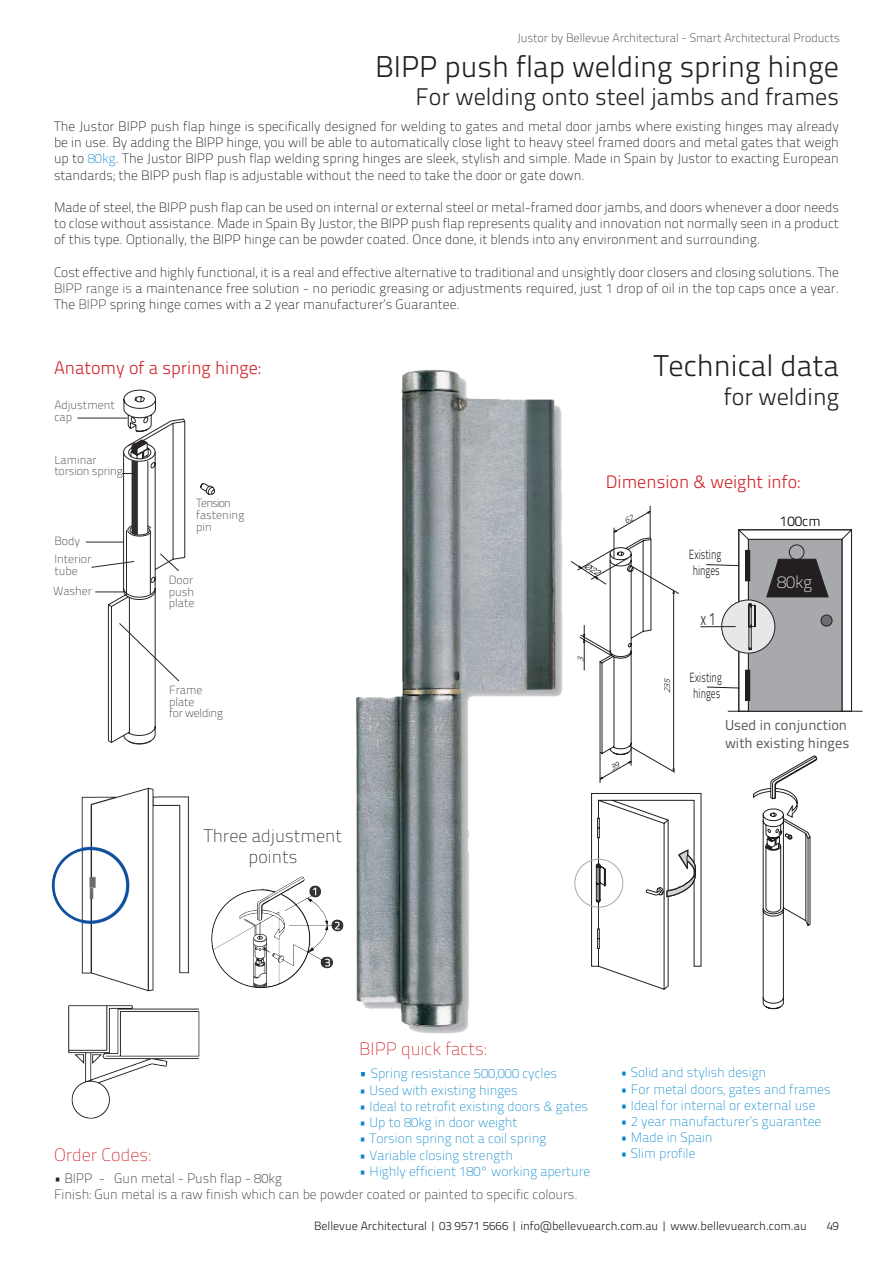
<style>
.page{position:relative;width:893px;height:1263px;background:#fff}
.page>*{position:absolute;margin:0;border:0;box-sizing:border-box;transform-origin:0 0}
.t1{font:30px "Titillium Text 25 L 250 wt";color:#231f20}
.t2{font:24px "Titillium Text 25 L 250 wt";color:#231f20}
.t3{font:18px "Titillium Text 25 L 250 wt";color:#d1232a}
.t4{font:18px "Titillium Text 25 L 1 wt";color:#d1232a}
.t5{font:18px/21.6px "Titillium Text 25 L 1 wt";color:#231f20;text-align:center}
.t6{font:17.85px "Titillium Text 25 L 250 wt";color:#231f20;scale:.71 1}
.t7{font:17.1px "Titillium Text 25 L 1 wt";color:#fff}
.t8{font:14.4px/17.2px "Titillium Text 25 L 400 wt";color:#58595b}
.t9{font:14.1px "Titillium Text 25 L 250 wt";color:#000}
.t10{font:13.5px/16.2px "Titillium Text 25 L 1 wt";color:#000;text-align:justify}
.t11{font:13.5px "Titillium Text 25 L 1 wt";color:#0084ca}
.t12{font:13.5px "Titillium Text 25 L 1 wt";color:#231f20}
.t13{font:13.35px/15.9px "Titillium Text 25 L 250 wt";color:#231f20;scale:.71 1}
.t14{font:12px "Titillium Text 25 L 250 wt";color:#231f20}
.t15{font:12px "Titillium Text 25 L 1 wt";color:#231f20}
.t16{font:11.85px/11.9px "Titillium Text 25 L 1 wt";color:#292526}
.t17{font:italic 8.4px "Titillium Text 25 L 250 wt";color:#231f20}
.s1{color:#0084ca}
.s2{color:#231f20}
.s3{font-size:15px}
</style>
<div class="page">
<img style="left:356px;top:370px;width:207px;height:664px">
<svg style="left:753px;top:755px;width:65px;height:254px"></svg>
<svg style="left:591px;top:793px;width:111px;height:197px"></svg>
<div style="left:574px;top:859px;width:49px;height:48px;border:1px solid #a7a9ac;border-radius:50%"></div>
<svg style="left:700px;top:528px;width:163px;height:184px"></svg>
<img style="left:51px;top:787px;width:149px;height:332px">
<svg style="left:77px;top:389px;width:138px;height:356px"></svg>
<img style="left:211px;top:869px;width:146px;height:128px">
<svg style="left:570px;top:505px;width:109px;height:278px"></svg>
<p class="t15" style="left:517px;top:29px;width:324px">Justor by Bellevue Architectural - Smart Architectural Products</p>
<p class="t1" style="left:375px;top:44px;width:465px">BIPP push flap welding spring hinge</p>
<p class="t2" style="left:415px;top:79px;width:425px">For welding onto steel jambs and frames</p>
<p class="t10" style="left:54px;top:117px;width:786px">The Justor BIPP push flap hinge is specifically designed for welding to gates and metal door jambs where existing hinges may already be in use. By adding the BIPP hinge, you will be able to automatically close light to heavy steel framed doors and metal gates that weigh up to <span class="s1">80kg</span>. The Justor BIPP push flap welding spring hinges are sleek, stylish and simple. Made in Spain by Justor to exacting European standards; the BIPP push flap is adjustable without the need to take the door or gate down.</p>
<p class="t10" style="left:54px;top:198px;width:786px">Made of steel, the BIPP push flap can be used on internal or external steel or metal-framed door jambs, and doors whenever a door needs to close without assistance. Made in Spain By Justor, the BIPP push flap represents quality and innovation not normally seen in a product of this type. Optionally, the BIPP hinge can be powder coated. Once done, it blends into any environment and surrounding.</p>
<p class="t10" style="left:54px;top:263px;width:787px">Cost effective and highly functional, it is a real and effective alternative to traditional and unsightly door closers and closing solutions. The <span class="s2">BIPP range is</span> a maintenance free solution - no periodic greasing or adjustments required, just 1 drop of oil in the top caps once a year.<br>The <span class="s2">BIPP</span> spring hinge comes with a 2 year manufacturer’s Guarantee.</p>
<p class="t3" style="left:54px;top:354px;width:208px">Anatomy of a spring hinge:</p>
<p class="t16" style="left:54px;top:399px;width:62px">Adjustment cap</p>
<p class="t16" style="left:54px;top:453px;width:70px">Laminar torsion spring</p>
<p class="t16" style="left:54px;top:534px;width:27px">Body</p>
<p class="t16" style="left:54px;top:552px;width:38px">Interior tube</p>
<p class="t16" style="left:53px;top:584px;width:41px">Washer</p>
<p class="t16" style="left:196px;top:496px;width:50px">Tension fastening pin</p>
<p class="t16" style="left:169px;top:573px;width:27px;text-align:justify">Door push plate</p>
<p class="t16" style="left:169px;top:683px;width:55px">Frame plate<br>for welding</p>
<p class="t5" style="left:204px;top:824px;width:140px">Three adjustment points</p>
<p class="t1" style="left:654px;top:343px;width:187px">Technical data</p>
<p class="t2" style="left:724px;top:379px;width:117px">for welding</p>
<p class="t17" style="left:574px;top:662px;width:10px;rotate:-90deg">3</p>
<p class="t3" style="left:606px;top:468px;width:196px">Dimension &amp; weight info:</p>
<p class="t17" style="left:661px;top:693px;width:19px;rotate:-90deg">235</p>
<p class="t13" style="left:689px;top:546px;width:47px">Existing hinges</p>
<p class="t6" style="left:700px;top:605px;width:23px">x 1</p>
<p class="t13" style="left:689px;top:668px;width:47px">Existing hinges</p>
<p class="t9" style="left:780px;top:511px;width:42px">100cm</p>
<p class="t7" style="left:777px;top:570px;width:37px">80kg</p>
<p class="t8" style="left:725px;top:716px;width:126px">Used in conjunction with existing hinges</p>
<p class="t4" style="left:359px;top:1036px;width:129px">BIPP quick facts:</p>
<p class="t11" style="left:359px;top:1064px;width:199px"><span class="s3">•</span> Spring resistance 500,000 cycles</p>
<p class="t11" style="left:359px;top:1080px;width:160px">• Used with existing hinges</p>
<p class="t11" style="left:359px;top:1096px;width:230px">• Ideal to retrofit existing doors &amp; gates</p>
<p class="t11" style="left:359px;top:1113px;width:160px">• Up to 80kg in door weight</p>
<p class="t11" style="left:359px;top:1129px;width:188px">• Torsion spring not a coil spring</p>
<p class="t11" style="left:359px;top:1145px;width:155px">• Variable closing strength</p>
<p class="t11" style="left:359px;top:1161px;width:233px">• Highly efficient 180° working aperture</p>
<p class="t4" style="left:54px;top:1141px;width:98px">Order Codes:</p>
<p class="t12" style="left:54px;top:1168px;width:229px">• BIPP - Gun metal - Push flap - 80kg</p>
<p class="t12" style="left:54px;top:1184px;width:525px">Finish: Gun metal is a raw finish which can be powder coated or painted to specific colours.</p>
<p class="t11" style="left:621px;top:1063px;width:147px">• Solid and stylish design</p>
<p class="t11" style="left:621px;top:1079px;width:211px">• For metal doors, gates and frames</p>
<p class="t11" style="left:621px;top:1095px;width:196px">• Ideal for internal or external use</p>
<p class="t11" style="left:621px;top:1111px;width:202px">• 2 year manufacturer’s guarantee</p>
<p class="t11" style="left:621px;top:1128px;width:94px">• Made in Spain</p>
<p class="t11" style="left:621px;top:1144px;width:76px">• Slim profile</p>
<p class="t14" style="left:314px;top:1217px;width:494px">Bellevue Architectural | 03 9571 5666 | info@bellevuearch.com.au | www.bellevuearch.com.au</p>
<p class="t14" style="left:827px;top:1217px;width:14px">49</p>
</div>
